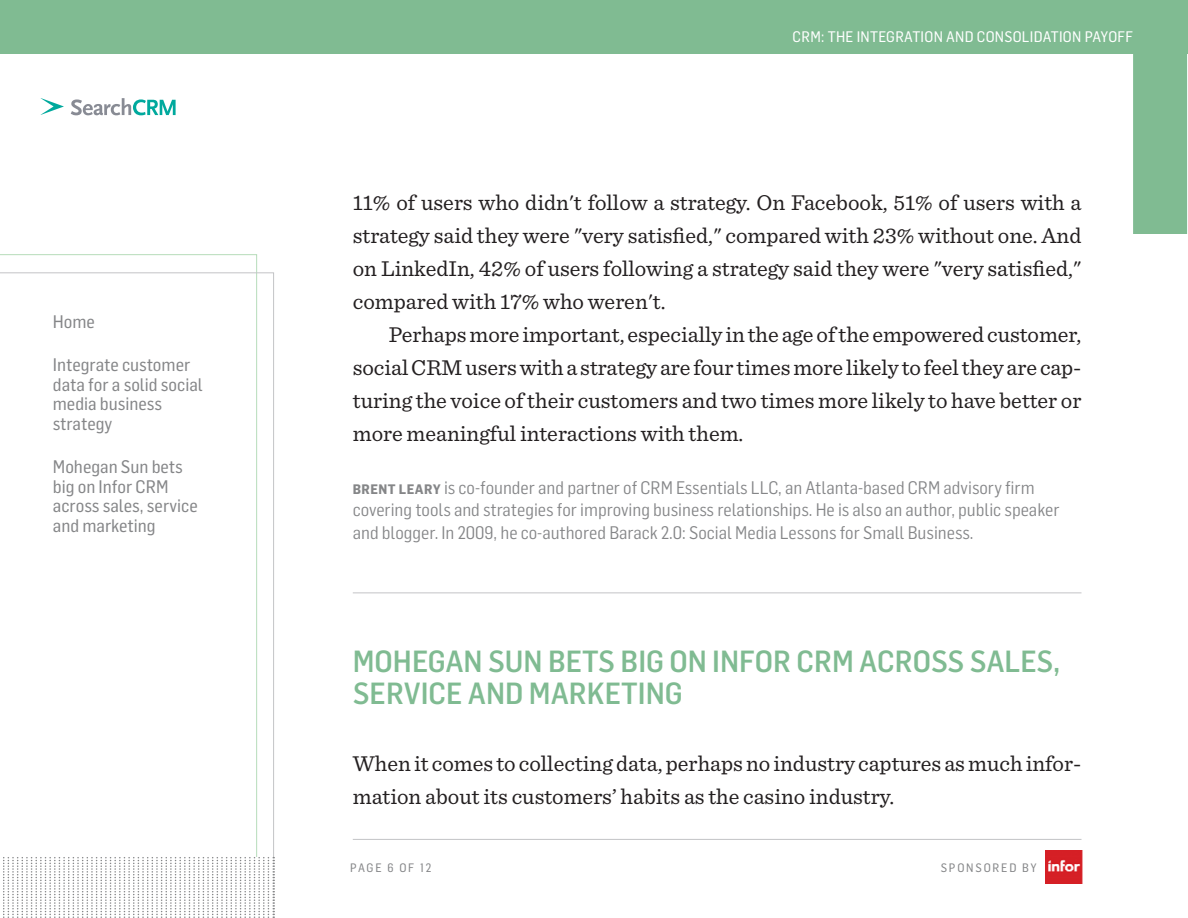
<style>
.page{position:relative;width:1188px;height:918px;background:#fff}
.page>*{position:absolute;margin:0;border:0;box-sizing:border-box;transform-origin:0 0}
.Article_Title{font:500 30px/31.5px "Flama Semicondensed";color:#80bb92}
.body_copy{font:22.5px/33px "Sentinel";color:#231f20;text-align:justify}
.body_copy-first_para{font:22.5px/33px "Sentinel";color:#231f20}
.Author_Bio{font:17.85px/22.5px "Flama Semicondensed";color:#858688}
.t1{font:17.85px/19.5px "Flama Semicondensed Basic";color:#858688}
.t2{font:15px "Flama Semicondensed Basic";letter-spacing:.02em;color:#fff}
.t3{font:12px "Flama Semicondensed Basic";letter-spacing:.15em;color:#858688}
.s1{font-weight:700;font-size:13.5px}
</style>
<div class="page">
<svg style="left:0;top:272px;width:274px;height:585px"></svg>
<hr style="left:353px;top:839px;width:728px;height:1px;background:#c3c4c6">
<img style="left:1046px;top:851px;width:37px;height:33px">
<div style="left:1133px;top:0;width:54px;height:234px;background:#80bb92"></div>
<div style="left:0;top:0;width:1188px;height:54px;background:#80bb92"></div>
<svg style="left:3px;top:857px;width:271px;height:61px"></svg>
<svg style="left:40px;top:98px;width:24px;height:17px"></svg>
<svg style="left:71px;top:98px;width:105px;height:17px"></svg>
<hr style="left:353px;top:592px;width:728px;height:1px;background:#c3c4c6">
<p class="t1" style="left:53px;top:311px;width:44px">Home</p>
<p class="t1" style="left:53px;top:354px;width:152px">Integrate customer data for a solid social media business strategy</p>
<p class="t1" style="left:53px;top:456px;width:146px">Mohegan Sun bets big on Infor CRM across sales, service and marketing</p>
<p class="t2" style="left:793px;top:27px;width:342px">CRM: THE INTEGRATION AND CONSOLIDATION PAYOFF</p>
<p class="body_copy" style="left:353px;top:185px;width:730px">11% of users who didn't follow a strategy. On Facebook, 51% of users with a strategy said they were "very satisfied," compared with 23% without one. And on LinkedIn, 42% of users following a strategy said they were "very satisfied," compared with 17% who weren't.</p>
<p class="body_copy" style="left:353px;top:317px;width:730px;text-indent:36px">Perhaps more important, especially in the age of the empowered customer, social CRM users with a strategy are four times more likely to feel they are cap&shy;turing the voice of their customers and two times more likely to have better or more meaningful interactions with them.</p>
<p class="Author_Bio" style="left:353px;top:475px;width:708px"><span class="s1">BRENT LEARY</span> is co-founder and partner of CRM Essentials LLC, an Atlanta-based CRM advisory firm covering tools and strategies for improving business relationships. He is also an author, public speaker and blogger. In 2009, he co-authored Barack 2.0: Social Media Lessons for Small Business.</p>
<p class="Article_Title" style="left:353px;top:644px;width:709px">MOHEGAN SUN BETS BIG ON INFOR CRM ACROSS SALES,<br>SERVICE AND MARKETING</p>
<p class="body_copy-first_para" style="left:353px;top:746px;width:730px">When it comes to collecting data, perhaps no industry captures as much infor&shy;mation about its customers’ habits as the casino industry.</p>
<p class="t3" style="left:350px;top:860px;width:83px">PAGE 6 OF 12</p>
<p class="t3" style="left:941px;top:860px;width:98px">SPONSORED BY</p>
</div>
